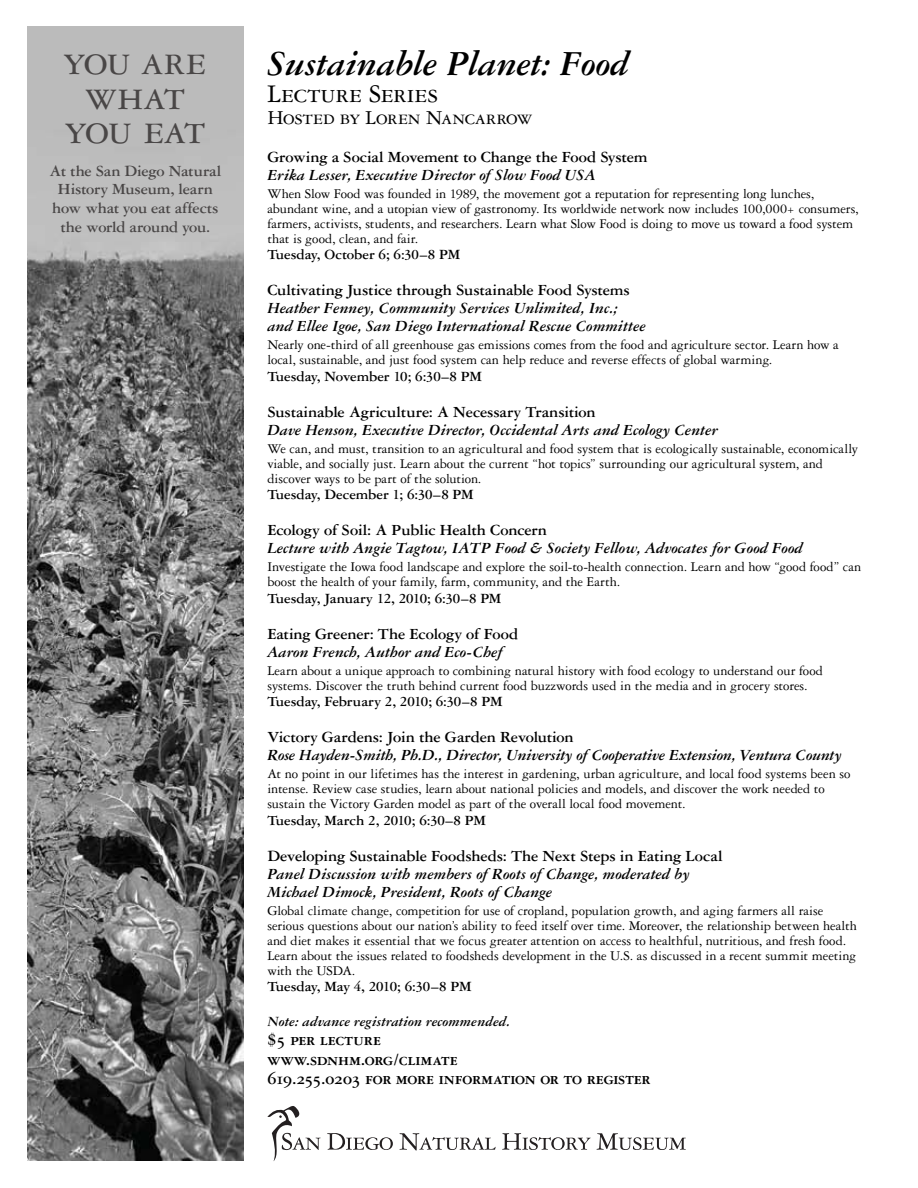
<style>
.page{position:relative;width:918px;height:1188px;background:#fff}
.page>*{position:absolute;margin:0;border:0;box-sizing:border-box;transform-origin:0 0}
.t1{font:43.5px/34.5px "Garamond Three SC";letter-spacing:-.03em;color:#494646;text-align:center}
.t2{font:italic 700 37.5px "Garamond Three";letter-spacing:-.025em;color:#000}
.t3{font:27px "Garamond Three SC";letter-spacing:-.005em;color:#000}
.t4{font:21px "Garamond Three SC";letter-spacing:-.01em;color:#000}
.t5{font:18px/19.5px "Garamond Three Bold SC";letter-spacing:-.015em;color:#000}
.t6{font:italic 700 16.5px/18px "Garamond Three";letter-spacing:-.015em;color:#000}
.t7{font:700 16.5px "Garamond Three";letter-spacing:-.01em;color:#000}
.t8{font:700 16.5px/18.8px "Garamond Three";letter-spacing:-.015em;color:#494646;text-align:center}
.t9{font:700 15px "Garamond Three";letter-spacing:-.01em;color:#000}
.t10{font:italic 700 15px "Garamond Three";letter-spacing:-.01em;color:#000}
.t11{font:14.25px/15px "Garamond Three";letter-spacing:-.005em;color:#000}
</style>
<div class="page">
<svg style="left:267px;top:1106px;width:54px;height:55px"></svg>
<svg style="left:327px;top:1133px;width:66px;height:17px"></svg>
<svg style="left:399px;top:1133px;width:97px;height:18px"></svg>
<svg style="left:502px;top:1133px;width:89px;height:17px"></svg>
<svg style="left:597px;top:1133px;width:89px;height:17px"></svg>
<img style="left:27px;top:26px;width:216px;height:1134px">
<h1 class="t1" style="left:64px;top:44px;width:145px">you are what you eat</h1>
<p class="t8" style="left:49px;top:161px;width:174px">At the San Diego Natural<br>History Museum, learn how what you eat affects the world around you.</p>
<h2 class="t2" style="left:267px;top:43px;width:363px">Sustainable Planet: Food</h2>
<h3 class="t3" style="left:267px;top:79px;width:172px">Lecture Series</h3>
<h3 class="t4" style="left:267px;top:107px;width:267px">Hosted by Loren Nancarrow</h3>
<p class="t7" style="left:267px;top:148px;width:382px">Growing a Social Movement to Change the Food System</p>
<p class="t6" style="left:267px;top:166px;width:330px">Erika Lesser, Executive Director of Slow Food USA</p>
<p class="t11" style="left:267px;top:186px;width:593px">When Slow Food was founded in 1989, the movement got a reputation for representing long lunches, abundant wine, and a utopian view of gastronomy. Its worldwide network now includes 100,000+ consumers, farmers, activists, students, and researchers. Learn what Slow Food is doing to move us toward a food system that is good, clean, and fair.</p>
<p class="t9" style="left:267px;top:247px;width:194px">Tuesday, October 6; 6:30–8 PM</p>
<p class="t7" style="left:267px;top:281px;width:364px">Cultivating Justice through Sustainable Food Systems</p>
<p class="t6" style="left:267px;top:299px;width:380px">Heather Fenney, Community Services Unlimited, Inc.; and Ellee Igoe, San Diego International Rescue Committee</p>
<p class="t11" style="left:267px;top:337px;width:573px">Nearly one-third of all greenhouse gas emissions comes from the food and agriculture sector. Learn how a local, sustainable, and just food system can help reduce and reverse effects of global warming.</p>
<p class="t9" style="left:267px;top:368px;width:216px">Tuesday, November 10; 6:30–8 PM</p>
<p class="t7" style="left:267px;top:403px;width:330px">Sustainable Agriculture: A Necessary Transition</p>
<p class="t6" style="left:267px;top:421px;width:452px">Dave Henson, Executive Director, Occidental Arts and Ecology Center</p>
<p class="t11" style="left:267px;top:441px;width:592px">We can, and must, transition to an agricultural and food system that is ecologically sustainable, economically viable, and socially just. Learn about the current “hot topics” surrounding our agricultural system, and discover ways to be part of the solution.</p>
<p class="t9" style="left:267px;top:487px;width:208px">Tuesday, December 1; 6:30–8 PM</p>
<p class="t7" style="left:267px;top:521px;width:281px">Ecology of Soil: A Public Health Concern</p>
<p class="t6" style="left:267px;top:539px;width:537px">Lecture with Angie Tagtow, IATP Food &amp; Society Fellow, Advocates for Good Food</p>
<p class="t11" style="left:267px;top:559px;width:595px">Investigate the Iowa food landscape and explore the soil-to-health connection. Learn and how “good food” can boost the health of your family, farm, community, and the Earth.</p>
<p class="t9" style="left:267px;top:590px;width:236px">Tuesday, January 12, 2010; 6:30–8 PM</p>
<p class="t7" style="left:267px;top:625px;width:252px">Eating Greener: The Ecology of Food</p>
<p class="t6" style="left:267px;top:643px;width:237px">Aaron French, Author and Eco-Chef</p>
<p class="t11" style="left:267px;top:663px;width:557px">Learn about a unique approach to combining natural history with food ecology to understand our food systems. Discover the truth behind current food buzzwords used in the media and in grocery stores.</p>
<p class="t9" style="left:267px;top:694px;width:237px">Tuesday, February 2, 2010; 6:30–8 PM</p>
<p class="t7" style="left:267px;top:728px;width:308px">Victory Gardens: Join the Garden Revolution</p>
<p class="t6" style="left:267px;top:746px;width:576px">Rose Hayden-Smith, Ph.D., Director, University of Cooperative Extension, Ventura County</p>
<p class="t11" style="left:267px;top:766px;width:585px">At no point in our lifetimes has the interest in gardening, urban agriculture, and local food systems been so intense. Review case studies, learn about national policies and models, and discover the work needed to sustain the Victory Garden model as part of the overall local food movement.</p>
<p class="t9" style="left:267px;top:812px;width:220px">Tuesday, March 2, 2010; 6:30–8 PM</p>
<p class="t7" style="left:267px;top:847px;width:457px">Developing Sustainable Foodsheds: The Next Steps in Eating Local</p>
<p class="t6" style="left:267px;top:865px;width:424px">Panel Discussion with members of Roots of Change, moderated by<br>Michael Dimock, President, Roots of Change</p>
<p class="t11" style="left:267px;top:903px;width:591px">Global climate change, competition for use of cropland, population growth, and aging farmers all raise serious questions about our nation’s ability to feed itself over time. Moreover, the relationship between health and diet makes it essential that we focus greater attention on access to healthful, nutritious, and fresh food.<br>Learn about the issues related to foodsheds development in the U.S. as discussed in a recent summit meeting with the USDA.</p>
<p class="t9" style="left:267px;top:979px;width:206px">Tuesday, May 4, 2010; 6:30–8 PM</p>
<p class="t10" style="left:267px;top:1013px;width:244px">Note: advance registration recommended.</p>
<p class="t5" style="left:267px;top:1030px;width:385px">$5 per lecture<br>www.sdnhm.org/climate<br>619.255.0203 for more information or to register</p>
</div>
